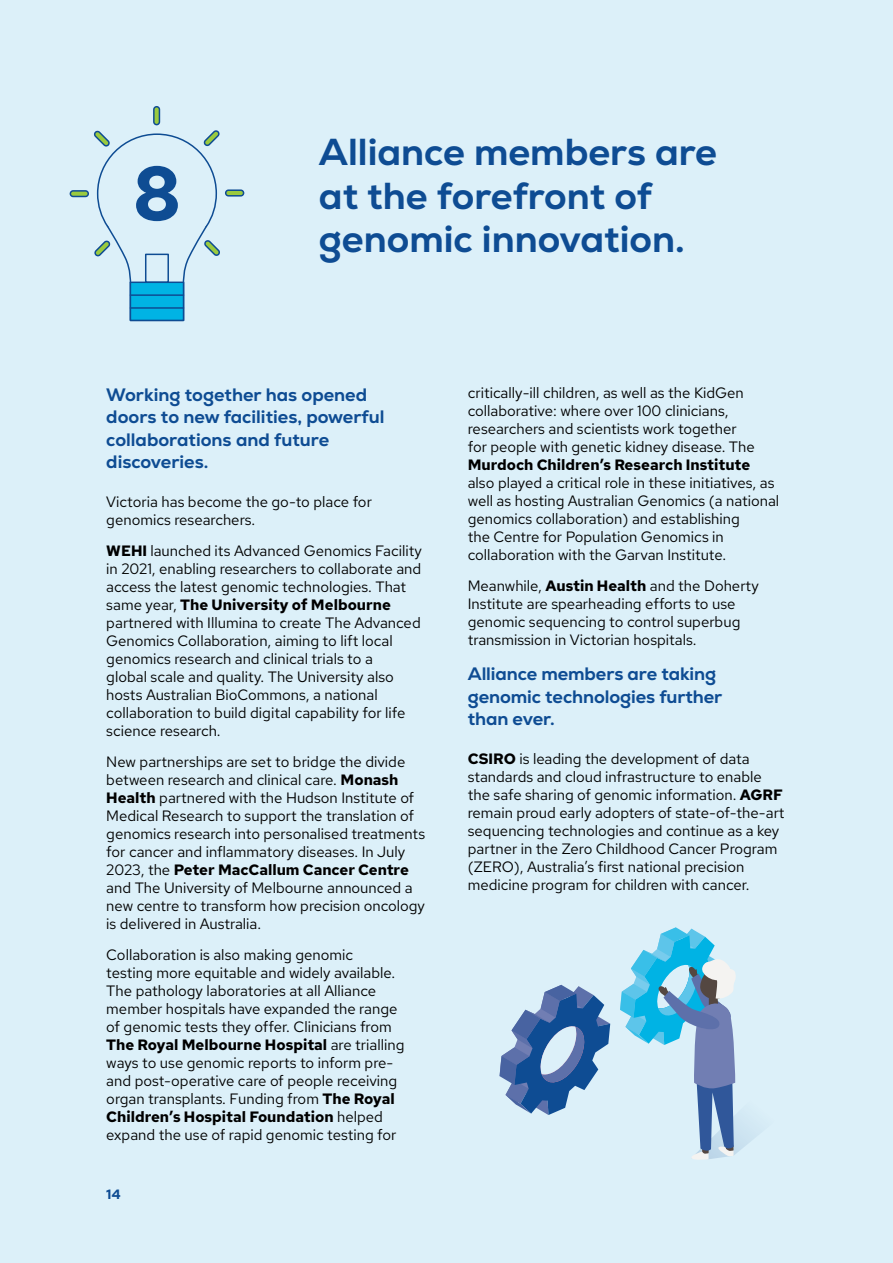
<style>
.page{position:relative;width:893px;height:1263px;background:#fff}
.page>*{position:absolute;margin:0;border:0;box-sizing:border-box;transform-origin:0 0}
.MG_Heading_1_-_Areas{font:800 37.5px/43.5px "Nexa";color:#0e4c93}
.MG_Pull_out_text{font:800 18px/22.5px "Nexa";letter-spacing:-.005em;color:#0e4c93}
.MG_Body_copy{font:15px/18px "Red Hat Text";color:#000}
.t1{font:700 13.5px "Red Hat Text";color:#0e4c93}
.s1{font-weight:700}
</style>
<div class="page">
<div style="left:154px;top:107px;width:5px;height:18px;background:#9aca3f;border-radius:3px"></div>
<div style="left:153px;top:106px;width:7px;height:19px;border:2px solid #0e4c93;border-radius:3px"></div>
<div style="left:70px;top:191px;width:18px;height:5px;background:#9aca3f;border-radius:3px"></div>
<div style="left:70px;top:190px;width:19px;height:7px;border:2px solid #0e4c93;border-radius:3px"></div>
<div style="left:226px;top:190px;width:18px;height:6px;background:#9aca3f;border-radius:3px"></div>
<div style="left:225px;top:189px;width:19px;height:8px;border:2px solid #0e4c93;border-radius:3px"></div>
<svg style="left:92px;top:129px;width:130px;height:193px;background:#b4d8ea"></svg>
<svg style="left:620px;top:927px;width:167px;height:234px;background:#acd3e8"></svg>
<svg style="left:499px;top:985px;width:111px;height:130px;background:#7799c3"></svg>
<p class="MG_Heading_1_-_Areas" style="left:319px;top:130px;width:400px">Alliance members are at the forefront of genomic innovation.</p>
<p class="MG_Pull_out_text" style="left:106px;top:383px;width:280px">Working together has opened doors to new facilities, powerful collaborations and future discoveries.</p>
<p class="MG_Body_copy" style="left:106px;top:493px;width:267px">Victoria has become the go-to place for genomics researchers.</p>
<p class="MG_Body_copy" style="left:106px;top:542px;width:317px"><span class="s1">WEHI</span> launched its Advanced Genomics Facility in 2021, enabling researchers to collaborate and access the latest genomic technologies. That same year, <span class="s1">The University of Melbourne </span>partnered with Illumina to create The Advanced Genomics Collaboration, aiming to lift local genomics research and clinical trials to a<br>global scale and quality. The University also hosts Australian BioCommons, a national collaboration to build digital capability for life science research.</p>
<p class="MG_Body_copy" style="left:106px;top:752px;width:320px">New partnerships are set to bridge the divide between research and clinical care. <span class="s1">Monash Health</span> partnered with the Hudson Institute of Medical Research to support the translation of genomics research into personalised treatments for cancer and inflammatory diseases. In July 2023, the <span class="s1">Peter MacCallum Cancer Centre </span>and The University of Melbourne announced a new centre to transform how precision oncology is delivered in Australia.</p>
<p class="MG_Body_copy" style="left:106px;top:945px;width:300px">Collaboration is also making genomic<br>testing more equitable and widely available.<br>The pathology laboratories at all Alliance member hospitals have expanded the range of genomic tests they offer. Clinicians from <span class="s1">The Royal Melbourne Hospital</span> are trialling ways to use genomic reports to inform pre&shy;and post-operative care of people receiving organ transplants. Funding from <span class="s1">The Royal Children’s Hospital Foundation</span> helped expand the use of rapid genomic testing for</p>
<p class="t1" style="left:106px;top:1186px;width:16px">14</p>
<p class="MG_Body_copy" style="left:468px;top:383px;width:313px">critically-ill children, as well as the KidGen collaborative: where over 100 clinicians, researchers and scientists work together<br>for people with genetic kidney disease. The <span class="s1">Murdoch Children’s Research Institute </span>also played a critical role in these initiatives, as well as hosting Australian Genomics (a national genomics collaboration) and establishing<br>the Centre for Population Genomics in collaboration with the Garvan Institute.</p>
<p class="MG_Body_copy" style="left:468px;top:576px;width:293px">Meanwhile, <span class="s1">Austin Health</span> and the Doherty Institute are spearheading efforts to use genomic sequencing to control superbug transmission in Victorian hospitals.</p>
<p class="MG_Pull_out_text" style="left:468px;top:662px;width:256px">Alliance members are taking genomic technologies further than ever.</p>
<p class="MG_Body_copy" style="left:468px;top:750px;width:318px"><span class="s1">CSIRO</span> is leading the development of data standards and cloud infrastructure to enable the safe sharing of genomic information. <span class="s1">AGRF </span>remain proud early adopters of state-of-the-art sequencing technologies and continue as a key partner in the Zero Childhood Cancer Program (ZERO), Australia’s first national precision medicine program for children with cancer.</p>
</div>
